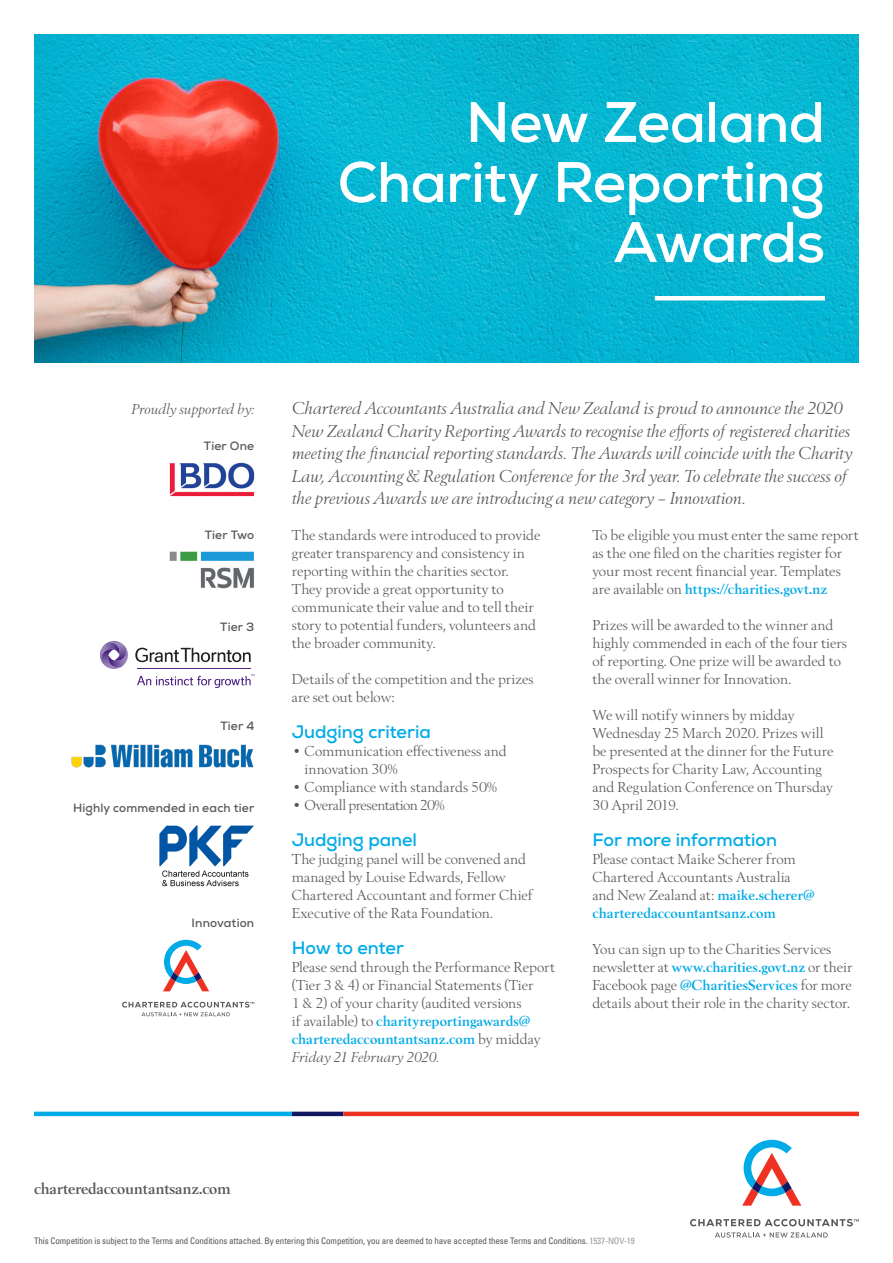
<style>
.page{position:relative;width:893px;height:1263px;background:#fff}
.page>*{position:absolute;margin:0;border:0;box-sizing:border-box;transform-origin:0 0}
.Nexa_Cover_Main_Head{font:700 57px/60px "Nexa";letter-spacing:-.01em;color:#fff;text-align:right}
.Intro_parra-Lefthand{font:italic 18px/22.5px "Berling";letter-spacing:-.005em;color:#57585a}
._02_Nexa_Subhead_1{font:700 18px "Nexa";letter-spacing:-.005em;color:#00abe7}
.t1{font:700 16.5px "Berling";letter-spacing:-.01em;color:#57585a}
._07_Berling_Body_Tex{font:15px/18px "Berling";color:#57585a}
._07_Berling_Body_Tex-2{font:15px "Berling";letter-spacing:-.03em;color:#57585a}
._07_Berling_Body_Tex-3{font:italic 15px "Berling";letter-spacing:.005em;color:#57585a}
._04_Nexa_Subhead_3{font:700 12px "Nexa";letter-spacing:.015em;color:#57585a}
._00_Condensed_Discla{font:condensed 9px "Univers LT Pro";letter-spacing:-.01em;color:#57585a}
.s1{font-weight:700;color:#00abe7}
.s2{font-style:italic}
.s3{color:#97999c}
</style>
<div class="page">
<img style="left:34px;top:34px;width:825px;height:328px">
<hr style="left:655px;top:296px;width:170px;height:4px;background:#fff">
<img style="left:169px;top:463px;width:85px;height:33px">
<img style="left:169px;top:552px;width:85px;height:36px">
<img style="left:71px;top:744px;width:183px;height:24px">
<img style="left:159px;top:825px;width:95px;height:62px">
<svg style="left:100px;top:641px;width:154px;height:47px"></svg>
<svg style="left:742px;top:1140px;width:59px;height:66px"></svg>
<svg style="left:715px;top:1232px;width:113px;height:5px"></svg>
<svg style="left:690px;top:1219px;width:169px;height:7px"></svg>
<hr style="left:34px;top:1112px;width:258px;height:4px;background:#00abe7">
<hr style="left:292px;top:1112px;width:51px;height:4px;background:#121761">
<hr style="left:343px;top:1112px;width:516px;height:4px;background:#ef3122">
<svg style="left:163px;top:940px;width:46px;height:51px"></svg>
<svg style="left:122px;top:1002px;width:132px;height:14px"></svg>
<p class="Nexa_Cover_Main_Head" style="left:338px;top:92px;width:489px">New Zealand<br>Charity Reporting<br>Awards</p>
<p class="_07_Berling_Body_Tex-3" style="left:132px;top:401px;width:125px">Proudly supported by:</p>
<p class="_04_Nexa_Subhead_3" style="left:204px;top:438px;width:52px">Tier One</p>
<p class="_04_Nexa_Subhead_3" style="left:205px;top:527px;width:51px">Tier Two</p>
<p class="_04_Nexa_Subhead_3" style="left:220px;top:619px;width:36px">Tier 3</p>
<p class="_04_Nexa_Subhead_3" style="left:220px;top:718px;width:35px">Tier 4</p>
<p class="_04_Nexa_Subhead_3" style="left:73px;top:800px;width:183px">Highly commended in each tier</p>
<p class="_04_Nexa_Subhead_3" style="left:192px;top:915px;width:64px">Innovation</p>
<p class="Intro_parra-Lefthand" style="left:292px;top:397px;width:562px">Chartered Accountants Australia and New Zealand is proud to announce the 2020<br>New Zealand Charity Reporting Awards to recognise the efforts of registered charities meeting the financial reporting standards. The Awards will coincide with the Charity Law, Accounting &amp; Regulation Conference for the 3rd year. To celebrate the success of the previous Awards we are introducing a new category – Innovation.</p>
<p class="_07_Berling_Body_Tex" style="left:292px;top:527px;width:250px">The standards were introduced to provide greater transparency and consistency in reporting within the charities sector.<br>They provide a great opportunity to communicate their value and to tell their story to potential funders, volunteers and the broader community.</p>
<p class="_07_Berling_Body_Tex" style="left:292px;top:671px;width:244px">Details of the competition and the prizes are set out below:</p>
<p class="_02_Nexa_Subhead_1" style="left:292px;top:720px;width:141px">Judging criteria</p>
<p class="_07_Berling_Body_Tex" style="left:304px;top:743px;width:204px;text-indent:-13px">• Communication effectiveness and innovation 30%</p>
<p class="_07_Berling_Body_Tex" style="left:292px;top:779px;width:207px">• Compliance with standards 50%</p>
<p class="_07_Berling_Body_Tex-2" style="left:292px;top:797px;width:155px">• Overall presentation 20%</p>
<p class="_02_Nexa_Subhead_1" style="left:292px;top:828px;width:127px">Judging panel</p>
<p class="_07_Berling_Body_Tex" style="left:292px;top:851px;width:243px">The judging panel will be convened and managed by Louise Edwards, Fellow Chartered Accountant and former Chief Executive of the Rata Foundation.</p>
<p class="_02_Nexa_Subhead_1" style="left:292px;top:936px;width:114px">How to enter</p>
<p class="_07_Berling_Body_Tex" style="left:292px;top:959px;width:265px">Please send through the Performance Report (Tier 3 &amp; 4) or Financial Statements (Tier<br>1 &amp; 2) of your charity (audited versions<br>if available) to <span class="s1">charityreportingawards@ charteredaccountantsanz.com</span> by midday <span class="s2">Friday 21 February 2020.</span></p>
<p class="_07_Berling_Body_Tex" style="left:592px;top:527px;width:268px">To be eligible you must enter the same report as the one filed on the charities register for your most recent financial year. Templates are available on <span class="s1">https://charities.govt.nz</span></p>
<p class="_07_Berling_Body_Tex" style="left:592px;top:617px;width:256px">Prizes will be awarded to the winner and highly commended in each of the four tiers of reporting. One prize will be awarded to the overall winner for Innovation.</p>
<p class="_07_Berling_Body_Tex" style="left:592px;top:707px;width:243px">We will notify winners by midday Wednesday 25 March 2020. Prizes will be presented at the dinner for the Future Prospects for Charity Law, Accounting and Regulation Conference on Thursday 30 April 2019.</p>
<p class="_02_Nexa_Subhead_1" style="left:592px;top:828px;width:186px">For more information</p>
<p class="_07_Berling_Body_Tex" style="left:592px;top:851px;width:224px">Please contact Maike Scherer from Chartered Accountants Australia and New Zealand at: <span class="s1">maike.scherer@ charteredaccountantsanz.com</span></p>
<p class="_07_Berling_Body_Tex" style="left:592px;top:941px;width:262px">You can sign up to the Charities Services newsletter at <span class="s1">www.charities.govt.nz</span> or their Facebook page <span class="s1">@CharitiesServices</span> for more details about their role in the charity sector.</p>
<p class="t1" style="left:34px;top:1180px;width:198px">charteredaccountantsanz.com</p>
<p class="_00_Condensed_Discla" style="left:34px;top:1235px;width:602px">This Competition is subject to the Terms and Conditions attached. By entering this Competition, you are deemed to have accepted these Terms and Conditions. <span class="s3">1537-NOV-19</span></p>
</div>
